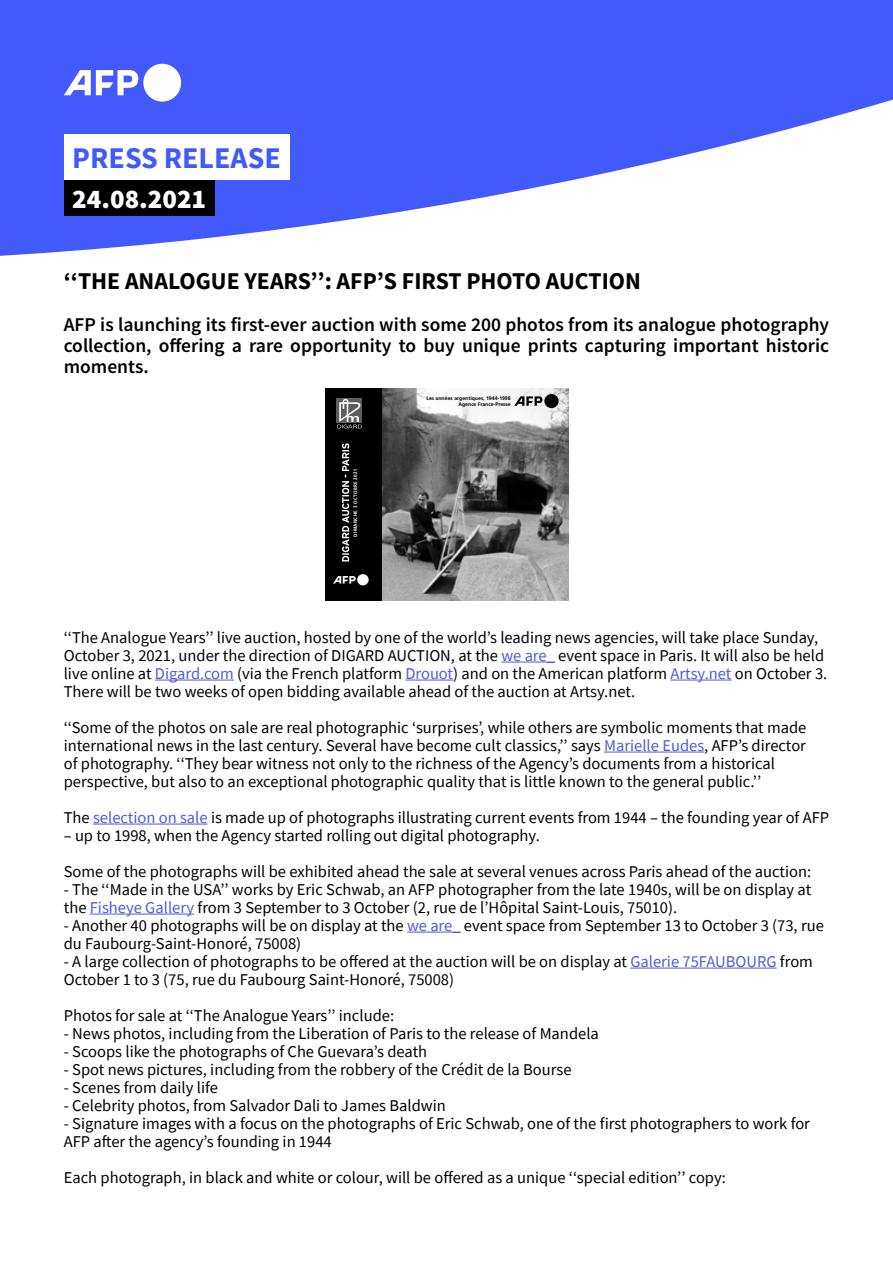
<style>
.page{position:relative;width:893px;height:1263px;background:#fff}
.page>*{position:absolute;margin:0;border:0;box-sizing:border-box;transform-origin:0 0}
.t1{font:700 30px "Source Sans Pro";color:#425afb}
.t2{font:900 27px "Source Sans Pro";color:#fff}
.t3{font:700 24px "Source Sans Pro";color:#000}
.t4{font:600 19.5px/21px "Source Sans Pro";color:#000;text-align:justify}
.t5{font:16.5px/18px "Source Sans Pro";color:#000}
.t6{font:700 5.25px/6.1px "Frutiger";color:#000;text-align:right}
.t7{font:5.25px "Frutiger Bld";letter-spacing:.06em;color:#fff;scale:.9 1}
.s1{color:#4f5cd6}
</style>
<div class="page">
<div style="left:325px;top:388px;width:243px;height:213px;background:#000"></div>
<div style="left:337px;top:398px;width:25px;height:25px;background:#5d5d5d"></div>
<svg style="left:337px;top:399px;width:25px;height:29px"></svg>
<img style="left:382px;top:388px;width:186px;height:213px">
<svg style="left:333px;top:574px;width:36px;height:11px"></svg>
<svg style="left:342px;top:443px;width:7px;height:118px"></svg>
<svg style="left:514px;top:394px;width:45px;height:14px"></svg>
<hr style="left:501px;top:662px;width:54px;height:1px;background:#4f5cd6">
<hr style="left:155px;top:680px;width:79px;height:1px;background:#4f5cd6">
<hr style="left:405px;top:680px;width:48px;height:1px;background:#4f5cd6">
<hr style="left:671px;top:680px;width:60px;height:1px;background:#4f5cd6">
<hr style="left:604px;top:752px;width:100px;height:1px;background:#4f5cd6">
<hr style="left:93px;top:824px;width:115px;height:1px;background:#4f5cd6">
<hr style="left:90px;top:914px;width:104px;height:1px;background:#4f5cd6">
<hr style="left:407px;top:932px;width:54px;height:1px;background:#4f5cd6">
<hr style="left:630px;top:968px;width:147px;height:1px;background:#4f5cd6">
<svg style="left:0;top:0;width:893px;height:256px;fill:#425afb"></svg>
<div style="left:64px;top:180px;width:151px;height:36px;background:#000"></div>
<svg style="left:64px;top:64px;width:117px;height:38px"></svg>
<div style="left:64px;top:134px;width:225px;height:46px;background:#fff"></div>
<h1 class="t1" style="left:72px;top:138px;width:210px">PRESS RELEASE</h1>
<h2 class="t2" style="left:72px;top:180px;width:135px">24.08.2021</h2>
<h3 class="t3" style="left:64px;top:265px;width:579px">‘‘THE ANALOGUE YEARS’’: AFP’S FIRST PHOTO AUCTION</h3>
<p class="t4" style="left:64px;top:314px;width:767px">AFP is launching its first-ever auction with some 200 photos from its analogue photography collection, offering a rare opportunity to buy unique prints capturing important historic moments.</p>
<p class="t7" style="left:352px;top:536px;width:76px;rotate:-90deg">DIMANCHE 3 OCTOBRE 2021</p>
<p class="t6" style="left:426px;top:395px;width:86px">Les années argentiques, 1944-1998<br>Agence France-Presse</p>
<p class="t5" style="left:64px;top:628px;width:765px">‘‘The Analogue Years’’ live auction, hosted by one of the world’s leading news agencies, will take place Sunday, October 3, 2021, under the direction of DIGARD AUCTION, at the <span class="s1">we are_</span> event space in Paris. It will also be held live online at <span class="s1">Digard.com</span> (via the French platform <span class="s1">Drouot</span>) and on the American platform <span class="s1">Artsy.net</span> on October 3.<br>There will be two weeks of open bidding available ahead of the auction at Artsy.net.</p>
<p class="t5" style="left:64px;top:718px;width:744px">‘‘Some of the photos on sale are real photographic ‘surprises’, while others are symbolic moments that made international news in the last century. Several have become cult classics,’’ says <span class="s1">Marielle Eudes</span>, AFP’s director of photography. ‘‘They bear witness not only to the richness of the Agency’s documents from a historical perspective, but also to an exceptional photographic quality that is little known to the general public.’’</p>
<p class="t5" style="left:64px;top:808px;width:767px">The <span class="s1">selection on sale</span> is made up of photographs illustrating current events from 1944 – the founding year of AFP</p>
<p class="t5" style="left:64px;top:817px;width:749px;line-height:36px">– up to 1998, when the Agency started rolling out digital photography.<br>Some of the photographs will be exhibited ahead the sale at several venues across Paris ahead of the auction:</p>
<p class="t5" style="left:64px;top:880px;width:749px">- The ‘‘Made in the USA’’ works by Eric Schwab, an AFP photographer from the late 1940s, will be on display at the <span class="s1">Fisheye Gallery</span> from 3 September to 3 October (2, rue de l’Hôpital Saint-Louis, 75010).</p>
<p class="t5" style="left:64px;top:916px;width:762px">- Another 40 photographs will be on display at the <span class="s1">we are_</span> event space from September 13 to October 3 (73, rue du Faubourg-Saint-Honoré, 75008)</p>
<p class="t5" style="left:64px;top:952px;width:751px">- A large collection of photographs to be offered at the auction will be on display at <span class="s1">Galerie 75FAUBOURG</span> from<br>October 1 to 3 (75, rue du Faubourg Saint-Honoré, 75008)</p>
<p class="t5" style="left:64px;top:1006px;width:332px">Photos for sale at ‘‘The Analogue Years’’ include:</p>
<p class="t5" style="left:64px;top:1024px;width:537px">- News photos, including from the Liberation of Paris to the release of Mandela</p>
<p class="t5" style="left:64px;top:1042px;width:365px">- Scoops like the photographs of Che Guevara’s death</p>
<p class="t5" style="left:64px;top:1060px;width:509px">- Spot news pictures, including from the robbery of the Crédit de la Bourse</p>
<p class="t5" style="left:64px;top:1078px;width:156px">- Scenes from daily life</p>
<p class="t5" style="left:64px;top:1096px;width:384px">- Celebrity photos, from Salvador Dali to James Baldwin</p>
<p class="t5" style="left:64px;top:1114px;width:748px">- Signature images with a focus on the photographs of Eric Schwab, one of the first photographers to work for<br>AFP after the agency’s founding in 1944</p>
<p class="t5" style="left:64px;top:1168px;width:664px">Each photograph, in black and white or colour, will be offered as a unique ‘‘special edition’’ copy:</p>
</div>
